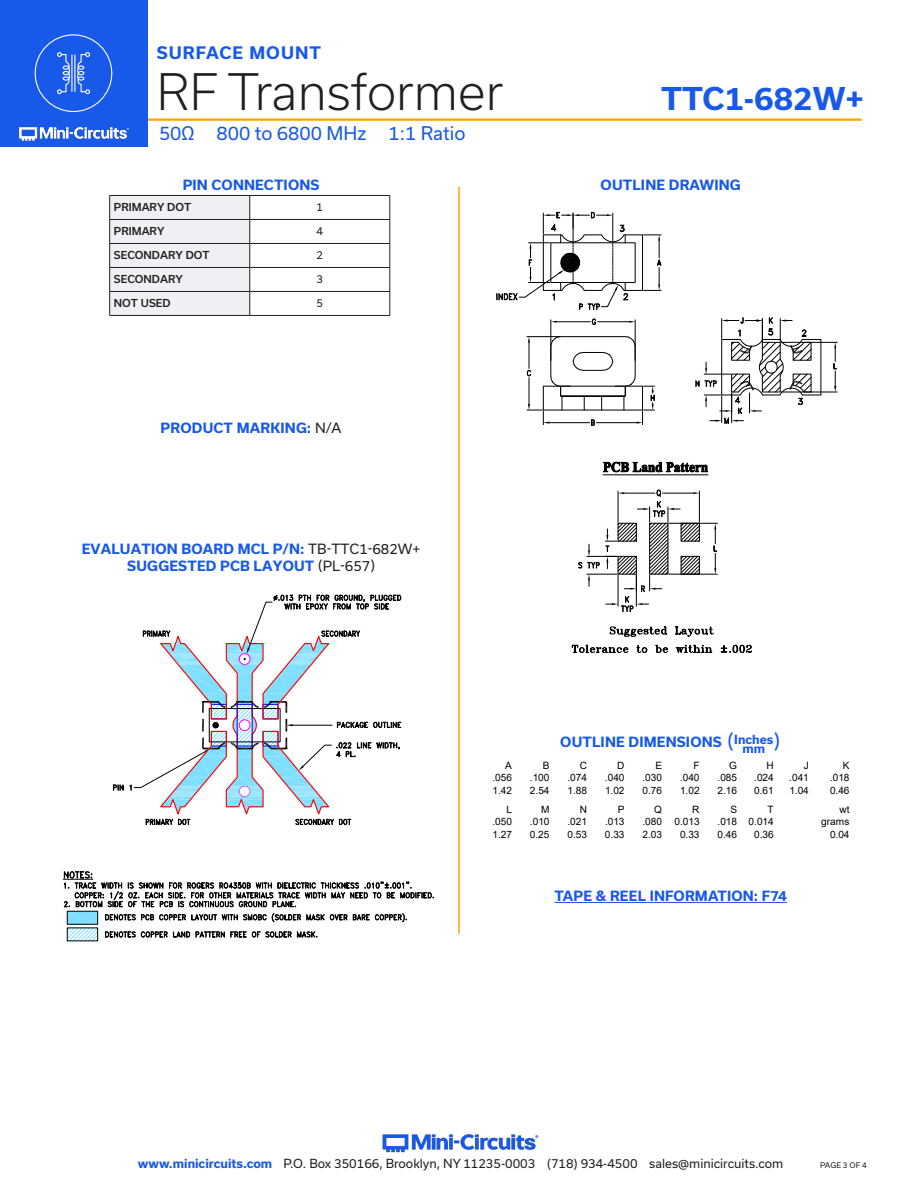
<style>
.page{position:relative;width:918px;height:1188px;background:#fff}
.page>*{position:absolute;margin:0;border:0;box-sizing:border-box;transform-origin:0 0}
.t1{font:300 48px "Usual";color:#231f20}
.t2{font:700 30px "Usual";color:#1859ea}
.Blue_Headers{font:19.5px "Usual";color:#1859ea}
.t3{font:18px "Usual";color:#1859ea}
.t4{font:700 16.5px "Usual";letter-spacing:.065em;color:#1859ea}
.Demo_Board{font:700 13.5px "Usual";letter-spacing:.015em;color:#1859ea}
.Blue_Headers-2{font:700 13.5px "Usual";letter-spacing:.015em;color:#1859ea}
.t5{font:12px "Usual";color:#231f20}
.Blue_Headers-3{font:700 12px "Usual";color:#1859ea}
.Table_Header_Left_Ju{font:500 10.5px "Usual";color:#231f20}
.Table_Body_Center{font:10.5px "Usual";color:#231f20}
.t6{font:10.05px "Arial";color:#000}
.t7{font:7.5px "Usual";color:#231f20}
.s1{font-weight:400;color:#231f20}
.s2{font-weight:700;color:#1859ea}
</style>
<div class="page">
<hr style="left:917px;top:0;width:1px;height:147px;background:#1859ea">
<hr style="left:129px;top:118px;width:733px;height:3px;background:#ffa300">
<div style="left:0;top:0;width:147px;height:147px;background:#1859ea"></div>
<img style="left:19px;top:126px;width:110px;height:15px">
<div style="left:35px;top:34px;width:77px;height:78px;border:1px solid #fff;border-radius:50%"></div>
<svg style="left:57px;top:52px;width:13px;height:42px"></svg>
<svg style="left:77px;top:52px;width:13px;height:42px"></svg>
<hr style="left:71px;top:55px;width:1px;height:37px;background:#fff">
<hr style="left:74px;top:55px;width:1px;height:37px;background:#fff">
<img style="left:382px;top:1134px;width:157px;height:19px">
<hr style="left:250px;top:195px;width:140px;height:1px;background:#231f20">
<hr style="left:250px;top:219px;width:140px;height:1px;background:#231f20">
<hr style="left:250px;top:243px;width:140px;height:1px;background:#231f20">
<hr style="left:250px;top:267px;width:140px;height:1px;background:#231f20">
<hr style="left:250px;top:291px;width:140px;height:1px;background:#231f20">
<svg style="left:109px;top:195px;width:141px;height:120px"></svg>
<svg style="left:390px;top:196px;width:1px;height:119px"></svg>
<hr style="left:110px;top:315px;width:140px;height:1px;background:#231f20">
<hr style="left:250px;top:315px;width:140px;height:1px;background:#231f20">
<svg style="left:113px;top:594px;width:289px;height:231px"></svg>
<svg style="left:63px;top:871px;width:371px;height:71px"></svg>
<hr style="left:781px;top:342px;width:56px;height:1px;background:#000">
<hr style="left:781px;top:392px;width:56px;height:1px;background:#000">
<svg style="left:833px;top:342px;width:4px;height:50px"></svg>
<svg style="left:695px;top:317px;width:127px;height:107px"></svg>
<svg style="left:496px;top:212px;width:166px;height:214px"></svg>
<svg style="left:578px;top:489px;width:122px;height:123px"></svg>
<hr style="left:669px;top:574px;width:48px;height:1px;background:#000">
<hr style="left:669px;top:523px;width:48px;height:1px;background:#000">
<svg style="left:713px;top:523px;width:4px;height:51px"></svg>
<svg style="left:610px;top:626px;width:58px;height:11px"></svg>
<svg style="left:675px;top:626px;width:39px;height:11px"></svg>
<svg style="left:571px;top:644px;width:58px;height:9px"></svg>
<svg style="left:637px;top:644px;width:11px;height:9px"></svg>
<svg style="left:655px;top:645px;width:14px;height:8px"></svg>
<svg style="left:676px;top:644px;width:36px;height:9px"></svg>
<svg style="left:721px;top:644px;width:31px;height:9px"></svg>
<svg style="left:603px;top:462px;width:105px;height:10px"></svg>
<hr style="left:603px;top:474px;width:105px;height:1px;background:#000">
<hr style="left:458px;top:187px;width:2px;height:747px;background:#ffa300">
<hr style="left:555px;top:902px;width:232px;height:1px;background:#1859ea">
<h3 class="t4" style="left:157px;top:43px;width:166px">SURFACE MOUNT</h3>
<h1 class="t1" style="left:157px;top:64px;width:348px">RF Transformer</h1>
<h3 class="t3" style="left:159px;top:123px;width:308px">50Ω 800 to 6800 MHz 1:1 Ratio</h3>
<p class="Blue_Headers-2" style="left:183px;top:177px;width:138px">PIN CONNECTIONS</p>
<p class="Table_Header_Left_Ju" style="left:114px;top:201px;width:79px">PRIMARY DOT</p>
<p class="Table_Body_Center" style="left:316px;top:201px;width:8px">1</p>
<p class="Table_Header_Left_Ju" style="left:114px;top:225px;width:52px">PRIMARY</p>
<p class="Table_Body_Center" style="left:316px;top:225px;width:8px">4</p>
<p class="Table_Header_Left_Ju" style="left:114px;top:249px;width:97px">SECONDARY DOT</p>
<p class="Table_Body_Center" style="left:316px;top:249px;width:8px">2</p>
<p class="Table_Header_Left_Ju" style="left:114px;top:273px;width:70px">SECONDARY</p>
<p class="Table_Body_Center" style="left:316px;top:273px;width:8px">3</p>
<p class="Table_Header_Left_Ju" style="left:114px;top:297px;width:58px">NOT USED</p>
<p class="Table_Body_Center" style="left:316px;top:297px;width:8px">5</p>
<p class="Demo_Board" style="left:161px;top:420px;width:182px">PRODUCT MARKING: <span class="s1">N/A</span></p>
<p class="Demo_Board" style="left:82px;top:541px;width:340px">EVALUATION BOARD MCL P/N: <span class="s1">TB-TTC1-682W+</span></p>
<p class="Demo_Board" style="left:127px;top:558px;width:249px">SUGGESTED PCB LAYOUT <span class="s1">(PL-657)</span></p>
<h2 class="t2" style="left:661px;top:81px;width:204px">TTC1-682W+</h2>
<p class="Blue_Headers-2" style="left:601px;top:177px;width:142px">OUTLINE DRAWING</p>
<p class="Blue_Headers-2" style="left:560px;top:734px;width:163px">OUTLINE DIMENSIONS</p>
<p class="Blue_Headers" style="left:728px;top:731px;width:8px">(</p>
<p class="Blue_Headers-3" style="left:734px;top:732px;width:41px">Inches</p>
<p class="Blue_Headers" style="left:774px;top:731px;width:8px">)</p>
<p class="Blue_Headers-3" style="left:743px;top:741px;width:24px">mm</p>
<p class="t6" style="left:505px;top:758px;width:8px">A</p>
<p class="t6" style="left:543px;top:758px;width:8px">B</p>
<p class="t6" style="left:580px;top:758px;width:9px">C</p>
<p class="t6" style="left:617px;top:758px;width:9px">D</p>
<p class="t6" style="left:655px;top:758px;width:8px">E</p>
<p class="t6" style="left:693px;top:758px;width:8px">F</p>
<p class="t6" style="left:729px;top:758px;width:9px">G</p>
<p class="t6" style="left:766px;top:758px;width:9px">H</p>
<p class="t6" style="left:804px;top:758px;width:7px">J</p>
<p class="t6" style="left:843px;top:758px;width:8px">K</p>
<p class="t6" style="left:492px;top:771px;width:21px">.056</p>
<p class="t6" style="left:530px;top:771px;width:21px">.100</p>
<p class="t6" style="left:567px;top:771px;width:21px">.074</p>
<p class="t6" style="left:605px;top:771px;width:21px">.040</p>
<p class="t6" style="left:643px;top:771px;width:21px">.030</p>
<p class="t6" style="left:680px;top:771px;width:21px">.040</p>
<p class="t6" style="left:718px;top:771px;width:21px">.085</p>
<p class="t6" style="left:754px;top:771px;width:21px">.024</p>
<p class="t6" style="left:789px;top:771px;width:21px">.041</p>
<p class="t6" style="left:830px;top:771px;width:21px">.018</p>
<p class="t6" style="left:492px;top:783px;width:21px">1.42</p>
<p class="t6" style="left:530px;top:783px;width:21px">2.54</p>
<p class="t6" style="left:567px;top:783px;width:21px">1.88</p>
<p class="t6" style="left:605px;top:783px;width:21px">1.02</p>
<p class="t6" style="left:643px;top:783px;width:21px">0.76</p>
<p class="t6" style="left:680px;top:783px;width:21px">1.02</p>
<p class="t6" style="left:718px;top:783px;width:21px">2.16</p>
<p class="t6" style="left:754px;top:783px;width:21px">0.61</p>
<p class="t6" style="left:789px;top:783px;width:21px">1.04</p>
<p class="t6" style="left:830px;top:783px;width:21px">0.46</p>
<p class="t6" style="left:506px;top:802px;width:7px">L</p>
<p class="t6" style="left:541px;top:802px;width:10px">M</p>
<p class="t6" style="left:580px;top:802px;width:9px">N</p>
<p class="t6" style="left:618px;top:802px;width:8px">P</p>
<p class="t6" style="left:654px;top:802px;width:9px">Q</p>
<p class="t6" style="left:692px;top:802px;width:9px">R</p>
<p class="t6" style="left:730px;top:802px;width:8px">S</p>
<p class="t6" style="left:767px;top:802px;width:8px">T</p>
<p class="t6" style="left:840px;top:802px;width:11px">wt</p>
<p class="t6" style="left:492px;top:815px;width:21px">.050</p>
<p class="t6" style="left:530px;top:815px;width:21px">.010</p>
<p class="t6" style="left:567px;top:815px;width:21px">.021</p>
<p class="t6" style="left:605px;top:815px;width:21px">.013</p>
<p class="t6" style="left:643px;top:815px;width:59px">.080 0.013</p>
<p class="t6" style="left:718px;top:815px;width:58px">.018 0.014</p>
<p class="t6" style="left:821px;top:815px;width:30px">grams</p>
<p class="t6" style="left:492px;top:827px;width:21px">1.27</p>
<p class="t6" style="left:530px;top:827px;width:21px">0.25</p>
<p class="t6" style="left:567px;top:827px;width:21px">0.53</p>
<p class="t6" style="left:605px;top:827px;width:21px">0.33</p>
<p class="t6" style="left:643px;top:827px;width:21px">2.03</p>
<p class="t6" style="left:680px;top:827px;width:21px">0.33</p>
<p class="t6" style="left:718px;top:827px;width:21px">0.46</p>
<p class="t6" style="left:754px;top:827px;width:21px">0.36</p>
<p class="t6" style="left:830px;top:827px;width:21px">0.04</p>
<p class="Blue_Headers-2" style="left:555px;top:888px;width:234px">TAPE &amp; REEL INFORMATION: F74</p>
<p class="t5" style="left:138px;top:1157px;width:647px"><span class="s2">www.minicircuits.com</span> P.O. Box 350166, Brooklyn, NY 11235-0003 (718) 934-4500 sales@minicircuits.com</p>
<p class="t7" style="left:820px;top:1161px;width:48px">PAGE 3 OF 4</p>
</div>
